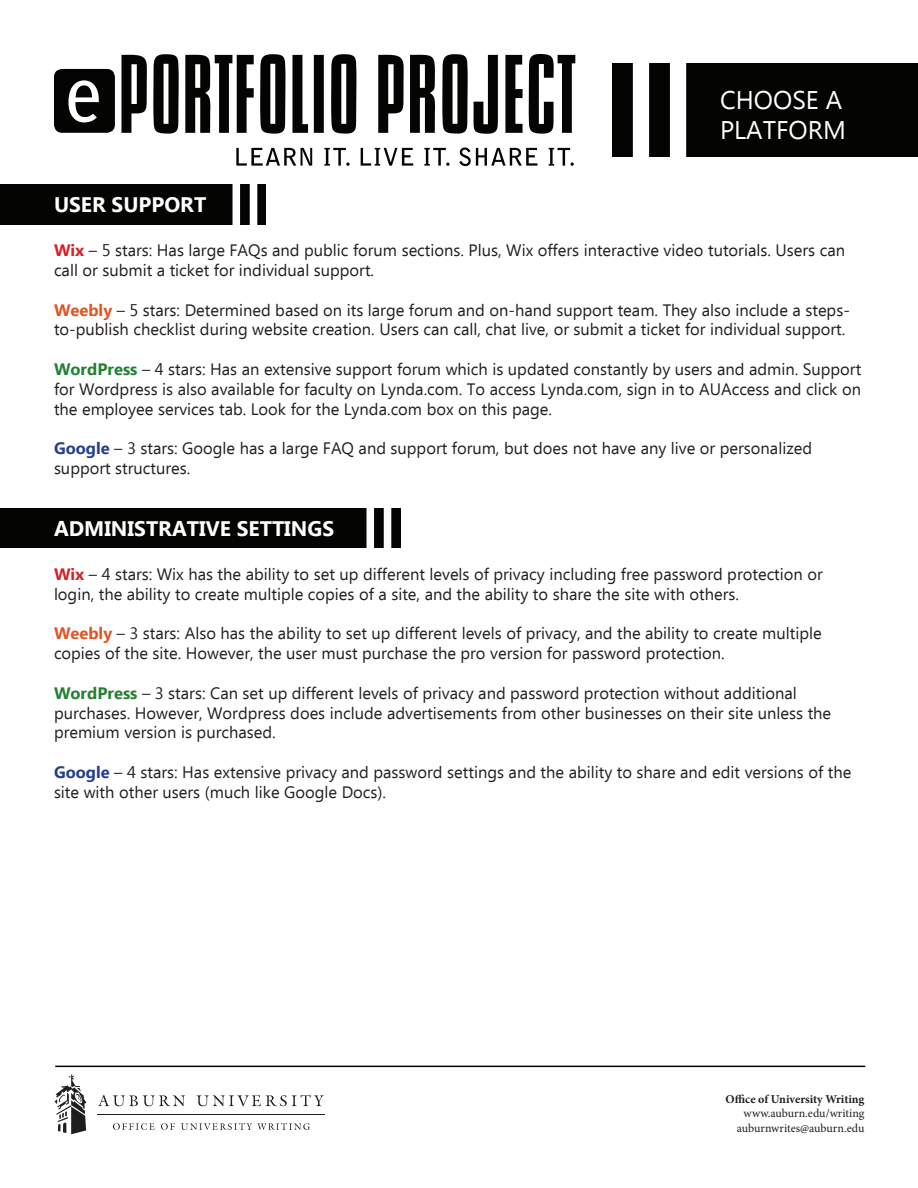
<style>
.page{position:relative;width:918px;height:1188px;background:#fff}
.page>*{position:absolute;margin:0;border:0;box-sizing:border-box;transform-origin:0 0}
.t1{font:25.5px/30px "Ebrima";color:#fff}
.t2{font:700 21px "Ebrima";color:#fff}
.t3{font:16.5px/19.8px "Ebrima";color:#231f20}
.t4{font:12px/14.4px "Minion Pro";color:#231f20;text-align:center}
.t5{font:700 12px "Minion Pro";letter-spacing:-.005em;color:#231f20}
.s1{font-weight:700;color:#d1232a}
.s2{font-weight:700;color:#de5626}
.s3{font-weight:700;color:#248033}
.s4{font-weight:700;color:#253f8e}
</style>
<div class="page">
<div style="left:0;top:184px;width:114px;height:40px;background:#040503"></div>
<img style="left:114px;top:184px;width:152px;height:40px">
<div style="left:0;top:508px;width:249px;height:40px;background:#040503"></div>
<img style="left:249px;top:508px;width:152px;height:40px">
<img style="left:612px;top:64px;width:131px;height:92px">
<div style="left:743px;top:64px;width:175px;height:92px;background:#040503"></div>
<hr style="left:55px;top:1066px;width:810px;height:1px;background:#040503">
<svg style="left:55px;top:1074px;width:31px;height:60px"></svg>
<svg style="left:98px;top:1095px;width:87px;height:11px"></svg>
<svg style="left:196px;top:1095px;width:128px;height:11px"></svg>
<hr style="left:97px;top:1114px;width:228px;height:1px;background:#201d1e">
<svg style="left:113px;top:1123px;width:42px;height:7px"></svg>
<svg style="left:161px;top:1123px;width:14px;height:7px"></svg>
<svg style="left:181px;top:1123px;width:129px;height:7px"></svg>
<svg style="left:121px;top:54px;width:454px;height:80px"></svg>
<svg style="left:236px;top:148px;width:338px;height:18px"></svg>
<svg style="left:54px;top:69px;width:61px;height:64px;background:#2e2f2e"></svg>
<p class="t2" style="left:54px;top:189px;width:154px">USER SUPPORT</p>
<h1 class="t1" style="left:720px;top:86px;width:127px">CHOOSE A<br>PLATFORM</h1>
<p class="t3" style="left:54px;top:241px;width:793px"><span class="s1">Wix</span> – 5 stars: Has large FAQs and public forum sections. Plus, Wix offers interactive video tutorials. Users can call or submit a ticket for individual support.</p>
<p class="t3" style="left:54px;top:301px;width:797px"><span class="s2">Weebly</span> – 5 stars: Determined based on its large forum and on-hand support team. They also include a steps&shy;to-publish checklist during website creation. Users can call, chat live, or submit a ticket for individual support.</p>
<p class="t3" style="left:54px;top:360px;width:809px;text-align:justify"><span class="s3">WordPress</span> – 4 stars: Has an extensive support forum which is updated constantly by users and admin. Support for Wordpress is also available for faculty on Lynda.com. To access Lynda.com, sign in to AUAccess and click on the employee services tab. Look for the Lynda.com box on this page.</p>
<p class="t3" style="left:54px;top:439px;width:760px"><span class="s4">Google</span> – 3 stars: Google has a large FAQ and support forum, but does not have any live or personalized support structures.</p>
<p class="t2" style="left:54px;top:513px;width:282px">ADMINISTRATIVE SETTINGS</p>
<p class="t3" style="left:54px;top:565px;width:770px"><span class="s1">Wix</span> – 4 stars: Wix has the ability to set up different levels of privacy including free password protection or login, the ability to create multiple copies of a site, and the ability to share the site with others.</p>
<p class="t3" style="left:54px;top:625px;width:769px"><span class="s2">Weebly</span> – 3 stars: Also has the ability to set up different levels of privacy, and the ability to create multiple copies of the site. However, the user must purchase the pro version for password protection.</p>
<p class="t3" style="left:54px;top:684px;width:779px"><span class="s3">WordPress</span> – 3 stars: Can set up different levels of privacy and password protection without additional purchases. However, Wordpress does include advertisements from other businesses on their site unless the premium version is purchased.</p>
<p class="t3" style="left:54px;top:763px;width:799px"><span class="s4">Google</span> – 4 stars: Has extensive privacy and password settings and the ability to share and edit versions of the site with other users (much like Google Docs).</p>
<p class="t5" style="left:726px;top:1091px;width:140px">Office of University Writing</p>
<p class="t4" style="left:737px;top:1107px;width:129px">www.auburn.edu/writing auburnwrites@auburn.edu</p>
</div>
